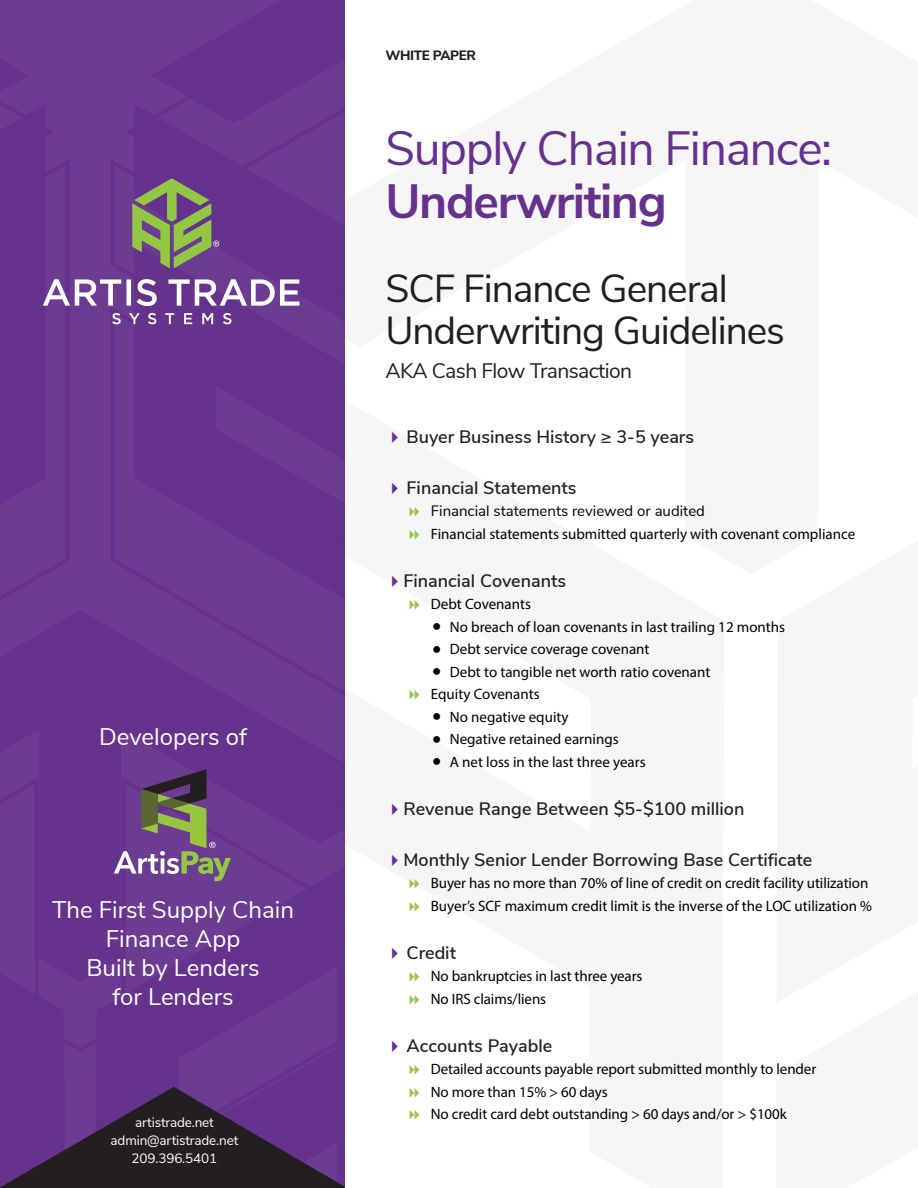
<style>
.page{position:relative;width:918px;height:1188px;background:#fff}
.page>*{position:absolute;margin:0;border:0;box-sizing:border-box;transform-origin:0 0}
.t1{font:48px "Nunito Sans";letter-spacing:-.03em;color:#65318d}
.t2{font:700 48px "Nunito Sans";letter-spacing:-.03em;color:#65318d}
.t3{font:39px/42px "Nunito Sans";letter-spacing:-.03em;color:#231f20}
.t4{font:24px/28.8px "Nunito Sans";color:#fff;text-align:center}
.t5{font:21px "Nunito Sans";letter-spacing:-.03em;color:#231f20}
.t6{font:600 18px "Nunito Sans";color:#231f20}
.t7{font:15px/22.5px "Myriad Pro";letter-spacing:-.005em;color:#000}
.t8{font:15px "Myriad Pro";color:#000100}
.t9{font:15px "Nunito Sans";color:#000100}
.t10{font:13.5px/18px "Nunito Sans";letter-spacing:-.01em;color:#fff;text-align:center}
.t11{font:800 13.5px "Nunito Sans";letter-spacing:-.03em;color:#231f20}
.s1{color:#65318d}
</style>
<div class="page">
<svg style="left:0;top:665px;width:343px;height:422px;background:#67358e"></svg>
<svg style="left:107px;top:0;width:236px;height:765px;background:#67358f"></svg>
<svg style="left:0;top:1087px;width:344px;height:101px;background:#442956"></svg>
<svg style="left:0;top:0;width:300px;height:665px;background:#6c3c90"></svg>
<svg style="left:114px;top:769px;width:117px;height:112px;background:#70557c"></svg>
<h3 class="t4" style="left:99px;top:721px;width:149px">Developers of</h3>
<h3 class="t4" style="left:52px;top:894px;width:243px">The First Supply Chain<br>Finance App<br>Built by Lenders<br>for Lenders</h3>
<p class="t10" style="left:111px;top:1113px;width:129px">artistrade.net admin@artistrade.net<br>209.396.5401</p>
<p class="t11" style="left:385px;top:46px;width:92px">WHITE PAPER</p>
<h1 class="t1" style="left:385px;top:114px;width:448px">Supply Chain Finance:</h1>
<h1 class="t2" style="left:385px;top:166px;width:283px">Underwriting</h1>
<h2 class="t3" style="left:385px;top:265px;width:401px">SCF Finance General<br>Underwriting Guidelines</h2>
<h3 class="t5" style="left:385px;top:356px;width:248px">AKA Cash Flow Transaction</h3>
<p class="t6" style="left:385px;top:424px;width:310px"><span class="s1">✔</span> Buyer Business History ≥ 3-5 years</p>
<p class="t6" style="left:385px;top:475px;width:193px"><span class="s1">✔</span> Financial Statements</p>
<p class="t9" style="left:431px;top:500px;width:276px">Financial statements reviewed or audited</p>
<p class="t8" style="left:431px;top:525px;width:426px">Financial statements submitted quarterly with covenant compliance</p>
<p class="t6" style="left:385px;top:568px;width:182px"><span class="s1">✔</span>Financial Covenants</p>
<p class="t7" style="left:431px;top:593px;width:102px">Debt Covenants</p>
<p class="t7" style="left:450px;top:615px;width:337px">No breach of loan covenants in last trailing 12 months</p>
<p class="t7" style="left:450px;top:638px;width:201px">Debt service coverage covenant</p>
<p class="t7" style="left:450px;top:660px;width:262px">Debt to tangible net worth ratio covenant</p>
<p class="t7" style="left:431px;top:683px;width:110px">Equity Covenants</p>
<p class="t7" style="left:450px;top:705px;width:120px">No negative equity</p>
<p class="t7" style="left:450px;top:728px;width:170px">Negative retained earnings</p>
<p class="t7" style="left:450px;top:750px;width:197px">A net loss in the last three years</p>
<p class="t6" style="left:385px;top:796px;width:360px"><span class="s1">✔</span>Revenue Range Between $5-$100 million</p>
<p class="t6" style="left:385px;top:847px;width:428px"><span class="s1">✔</span>Monthly Senior Lender Borrowing Base Certificate</p>
<p class="t7" style="left:431px;top:872px;width:443px">Buyer has no more than 70% of line of credit on credit facility utilization<br>Buyer’s SCF maximum credit limit is the inverse of the LOC utilization %</p>
<p class="t6" style="left:385px;top:940px;width:72px"><span class="s1">✔</span> Credit</p>
<p class="t7" style="left:431px;top:965px;width:213px">No bankruptcies in last three years<br>No IRS claims/liens</p>
<p class="t6" style="left:385px;top:1033px;width:168px"><span class="s1">✔</span> Accounts Payable</p>
<p class="t7" style="left:431px;top:1058px;width:387px">Detailed accounts payable report submitted monthly to lender<br>No more than 15% &gt; 60 days<br>No credit card debt outstanding &gt; 60 days and/or &gt; $100k</p>
</div>
